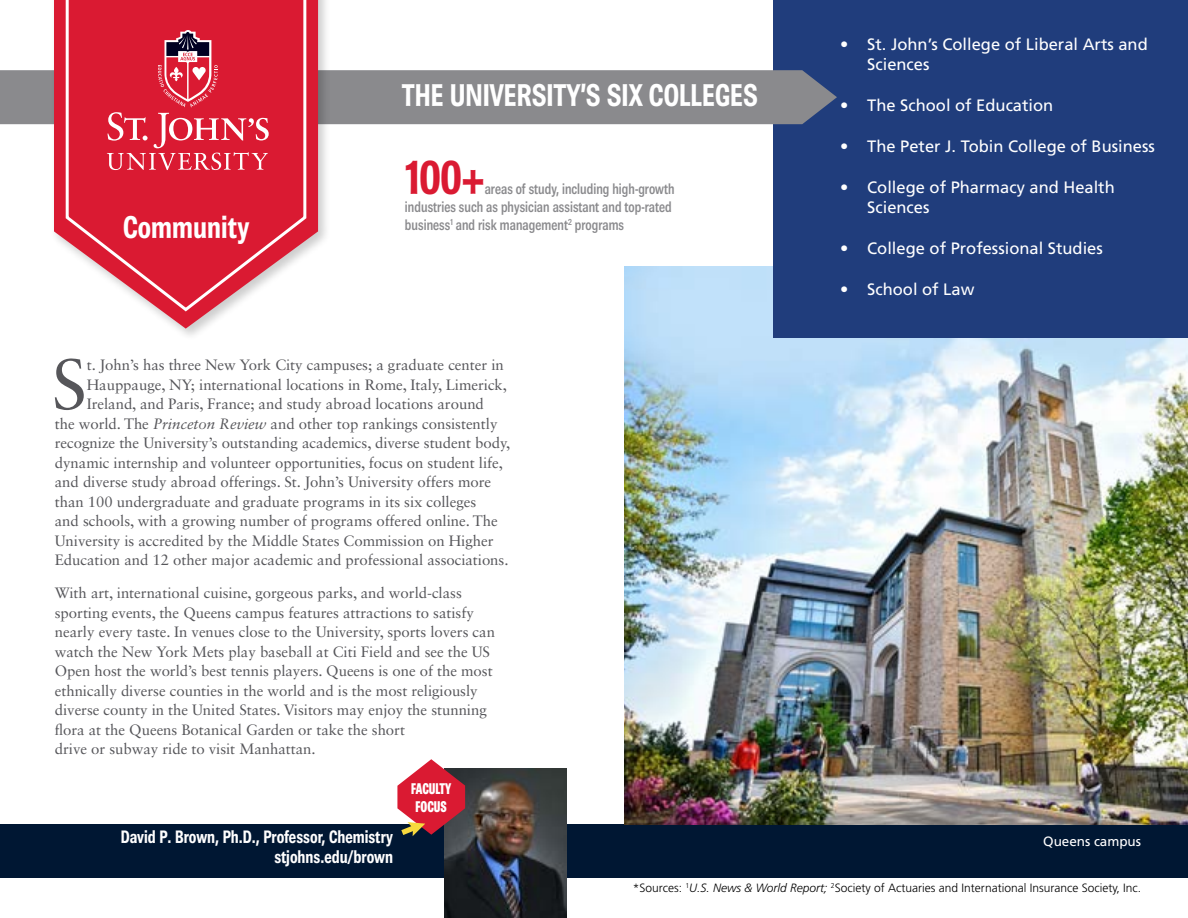
<style>
.page{position:relative;width:1188px;height:918px;background:#fff}
.page>*{position:absolute;margin:0;border:0;box-sizing:border-box;transform-origin:0 0}
.t1{font:70.8px "Sabon LT Std";color:#56565a}
.t2{font:700 condensed 48px "Brown";color:#da1a32}
.t3{font:700 condensed 31.5px "Brown";color:#fff}
.t4{font:700 condensed 18px/19.5px "Brown";color:#fff;text-align:right}
.t5{font:16.5px/19.5px "Frutiger LT";color:#fff}
.t6{font:900 condensed 15.6px/17.7px "Brown";color:#fff}
.t7{font:15px/19.5px "Sabon LT Std";letter-spacing:-.005em;color:#56565a}
.t8{font:500 condensed 15px/18px "Brown";color:#8a8a8d}
.t9{font:13.5px "Frutiger LT";letter-spacing:-.005em;color:#fff}
.t10{font:300 12px "Frutiger LT";color:#000}
.s1{font-style:italic}
</style>
<div class="page">
<div style="left:0;top:824px;width:1188px;height:54px;background:#001733"></div>
<img style="left:624px;top:267px;width:564px;height:557px">
<div style="left:773px;top:0;width:415px;height:338px;background:#203d7c"></div>
<div style="left:0;top:70px;width:837px;height:54px;background:#8a8a8d"></div>
<div style="left:51px;top:0;width:280px;height:342px;background:#000;opacity:.2"></div>
<svg style="left:54px;top:0;width:264px;height:329px"></svg>
<svg style="left:64px;top:0;width:244px;height:313px;background:#df4255"></svg>
<svg style="left:107px;top:30px;width:162px;height:140px;background:#d8354b"></svg>
<img style="left:445px;top:768px;width:121px;height:150px">
<svg style="left:397px;top:759px;width:68px;height:80px"></svg>
<h3 class="t3" style="left:123px;top:209px;width:128px">Community</h3>
<h3 class="t3" style="left:402px;top:78px;width:358px">THE UNIVERSITY’S SIX COLLEGES</h3>
<h2 class="t2" style="left:405px;top:151px;width:81px">100+</h2>
<p class="t8" style="left:405px;top:180px;width:271px;text-indent:80px">areas of study, including high-growth industries such as physician assistant and top-rated business<sup>1</sup> and risk management<sup>2</sup> programs</p>
<h1 class="t1" style="left:52px;top:342px;width:37px">S</h1>
<p class="t7" style="left:87px;top:355px;width:419px">t. John’s has three New York City campuses; a graduate center in</p>
<p class="t7" style="left:87px;top:374px;width:422px">Hauppauge, NY; international locations in Rome, Italy, Limerick,</p>
<p class="t7" style="left:87px;top:394px;width:399px">Ireland, and Paris, France; and study abroad locations around</p>
<p class="t7" style="left:55px;top:413px;width:444px">the world. The <span class="s1">Princeton Review</span> and other top rankings consistently</p>
<p class="t7" style="left:55px;top:433px;width:457px">recognize the University’s outstanding academics, diverse student body,</p>
<p class="t7" style="left:55px;top:452px;width:450px">dynamic internship and volunteer opportunities, focus on student life,</p>
<p class="t7" style="left:55px;top:472px;width:438px">and diverse study abroad offerings. St. John’s University offers more</p>
<p class="t7" style="left:55px;top:491px;width:423px">than 100 undergraduate and graduate programs in its six colleges</p>
<p class="t7" style="left:55px;top:511px;width:445px">and schools, with a growing number of programs offered online. The</p>
<p class="t7" style="left:55px;top:530px;width:440px">University is accredited by the Middle States Commission on Higher</p>
<p class="t7" style="left:55px;top:550px;width:455px">Education and 12 other major academic and professional associations.</p>
<p class="t7" style="left:55px;top:583px;width:442px">With art, international cuisine, gorgeous parks, and world-class sporting events, the Queens campus features attractions to satisfy nearly every taste. In venues close to the University, sports lovers can watch the New York Mets play baseball at Citi Field and see the US Open host the world’s best tennis players. Queens is one of the most ethnically diverse counties in the world and is the most religiously diverse county in the United States. Visitors may enjoy the stunning flora at the Queens Botanical Garden or take the short<br>drive or subway ride to visit Manhattan.</p>
<p class="t6" style="left:411px;top:780px;width:41px">FACULTY<br>FOCUS</p>
<p class="t5" style="left:867px;top:35px;width:282px;text-indent:-27px">• St. John’s College of Liberal Arts and<br>Sciences</p>
<p class="t5" style="left:840px;top:96px;width:215px">• The School of Education</p>
<p class="t5" style="left:840px;top:137px;width:316px">• The Peter J. Tobin College of Business</p>
<p class="t5" style="left:867px;top:178px;width:249px;text-indent:-27px">• College of Pharmacy and Health<br>Sciences</p>
<p class="t5" style="left:840px;top:238px;width:264px">• College of Professional Studies</p>
<p class="t5" style="left:840px;top:280px;width:136px">• School of Law</p>
<p class="t4" style="left:121px;top:827px;width:274px">David P. Brown, Ph.D., Professor, Chemistry stjohns.edu/brown</p>
<p class="t9" style="left:1043px;top:833px;width:99px">Queens campus</p>
<p class="t10" style="left:633px;top:881px;width:510px">*Sources: <sup>1</sup><span class="s1">U.S. News &amp; World Report;</span> <sup>2</sup>Society of Actuaries and International Insurance Society, Inc.</p>
</div>
